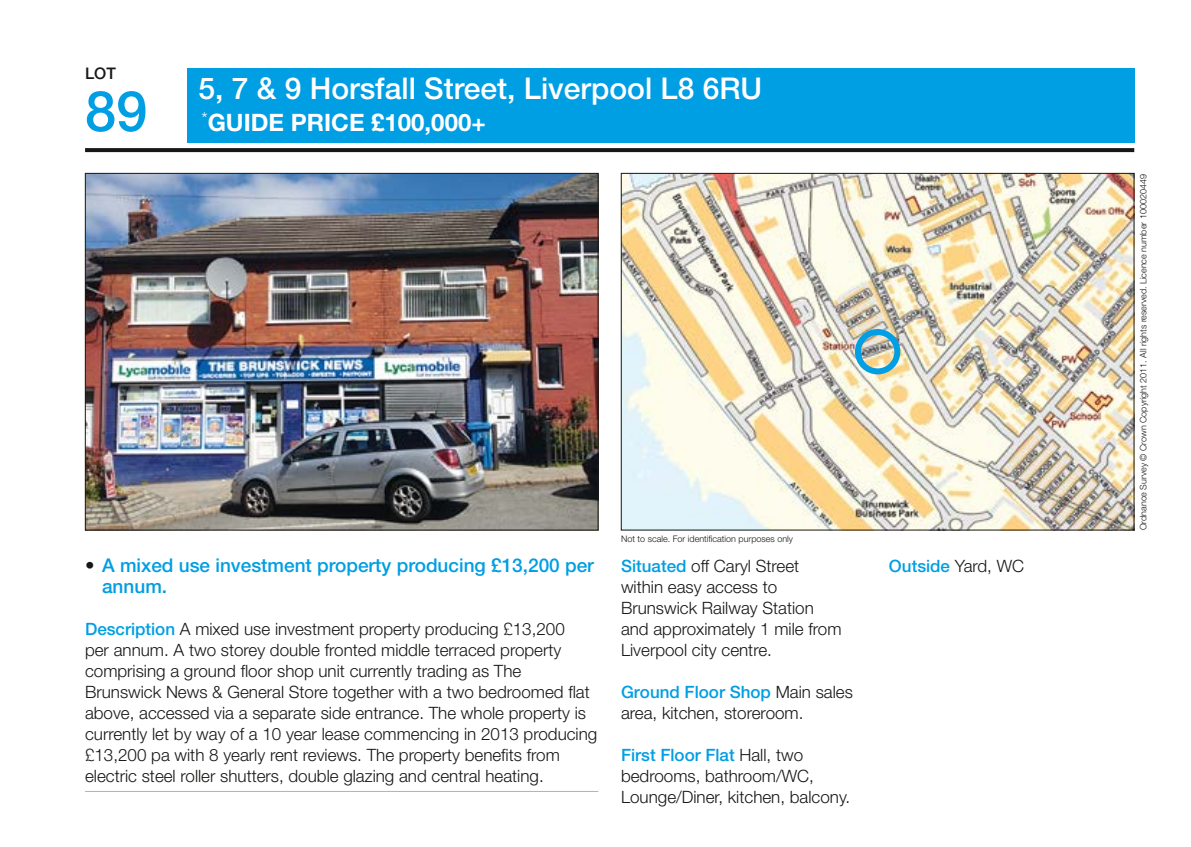
<style>
.page{position:relative;width:1191px;height:847px;background:#fff}
.page>*{position:absolute;margin:0;border:0;box-sizing:border-box;transform-origin:0 0}
.t1{font:500 56px "Helvetica Neue LT Std";color:#009ee3}
.t2{font:500 30px "Helvetica Neue LT Std";color:#fff}
.t3{font:700 24px "Helvetica Neue LT Std";color:#fff}
.t4{font:500 19px/21px "Helvetica Neue LT Std";color:#009ee3}
.t5{font:300 17px/21px "Helvetica Neue LT Std";color:#181716}
.t6{font:500 17px "Helvetica Neue LT Std";color:#009ee3}
.t7{font:500 16px "Helvetica Neue LT Std";color:#181716}
.t8{font:300 9px "Helvetica Neue LT Std";color:#181716}
.s1{color:#181716}
.s2{font-weight:500;color:#009ee3}
.s3{font-weight:300;color:#181716}
</style>
<div class="page">
<div style="left:187px;top:68px;width:947px;height:74px;background:#009ee3"></div>
<svg style="left:85px;top:148px;width:1049px;height:4px;background:#1d1c1b"></svg>
<img style="left:87px;top:175px;width:509px;height:353px">
<img style="left:623px;top:175px;width:509px;height:353px">
<hr style="left:85px;top:791px;width:513px;height:1px;background:#b1b2b3">
<div style="left:855px;top:329px;width:45px;height:45px;border:6px solid #009ee3;border-radius:50%"></div>
<p class="t7" style="left:85px;top:64px;width:32px">LOT</p>
<h1 class="t1" style="left:85px;top:78px;width:64px">89</h1>
<h2 class="t2" style="left:198px;top:71px;width:565px">5, 7 &amp; 9 Horsfall Street, Liverpool L8 6RU</h2>
<h3 class="t3" style="left:201px;top:108px;width:286px"><sup>*</sup>GUIDE PRICE £100,000+</h3>
<p class="t4" style="left:102px;top:555px;width:493px;text-indent:-17px"><span class="s1">•</span> A mixed use investment property producing £13,200 per annum.</p>
<p class="t5" style="left:85px;top:618px;width:514px"><span class="s2">Description</span> A mixed use investment property producing £13,200<br>per annum. A two storey double fronted middle terraced property comprising a ground floor shop unit currently trading as The Brunswick News &amp; General Store together with a two bedroomed flat above, accessed via a separate side entrance. The whole property is currently let by way of a 10 year lease commencing in 2013 producing £13,200 pa with 8 yearly rent reviews. The property benefits from electric steel roller shutters, double glazing and central heating.</p>
<p class="t8" style="left:621px;top:533px;width:174px">Not to scale. For identification purposes only</p>
<p class="t5" style="left:621px;top:555px;width:222px"><span class="s2">Situated</span> off Caryl Street within easy access to<br>Brunswick Railway Station and approximately 1 mile from<br>Liverpool city centre.</p>
<p class="t5" style="left:621px;top:681px;width:233px"><span class="s2">Ground Floor Shop</span> Main sales area, kitchen, storeroom.</p>
<p class="t5" style="left:621px;top:744px;width:230px"><span class="s2">First Floor Flat</span> Hall, two bedrooms, bathroom/WC,<br>Lounge/Diner, kitchen, balcony.</p>
<p class="t6" style="left:889px;top:556px;width:137px">Outside <span class="s3">Yard, WC</span></p>
<p class="t8" style="left:1137px;top:530px;width:357px;rotate:-90deg">Ordnance Survey © Crown Copyright 2011. All rights reserved. Licence number 100020449</p>
</div>
